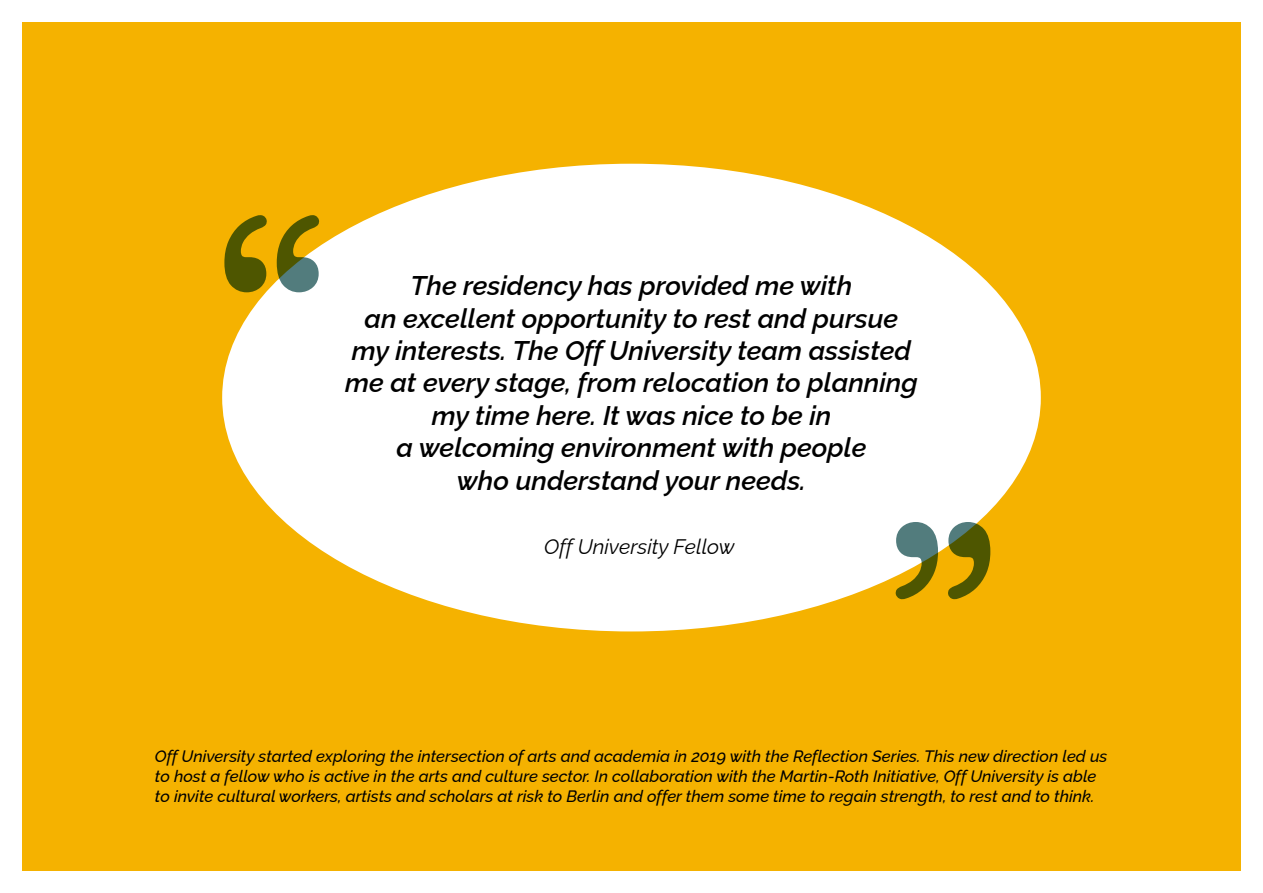
<style>
.page{position:relative;width:1263px;height:893px;background:#fff}
.page>*{position:absolute;margin:0;border:0;box-sizing:border-box;transform-origin:0 0}
.t1{font:288.15px "Fraunces 72 pt Super Soft";color:#336566}
.t2{font:italic 600 27px/32.4px "Raleway";color:#000;text-align:center}
.t3{font:italic 21px "Raleway";color:#000}
.t4{font:italic 500 16.5px/19.8px "Raleway";color:#000}
</style>
<div class="page">
<div style="left:22px;top:22px;width:1219px;height:849px;background:#f5b200"></div>
<div style="left:222px;top:164px;width:819px;height:467px;background:#fff;border-radius:50%"></div>
<h1 class="t1" style="left:218px;top:124px;width:111px">“</h1>
<p class="t2" style="left:345px;top:267px;width:574px">The residency has provided me with<br>an excellent opportunity to rest and pursue my interests. The Off University team assisted me at every stage, from relocation to planning my time here. It was nice to be in<br>a welcoming environment with people<br>who understand your needs.</p>
<p class="t3" style="left:544px;top:530px;width:192px">Off University Fellow</p>
<h1 class="t1" style="left:997px;top:690px;width:111px;rotate:-180deg">“</h1>
<p class="t4" style="left:155px;top:744px;width:954px">Off University started exploring the intersection of arts and academia in 2019 with the Reflection Series. This new direction led us to host a fellow who is active in the arts and culture sector. In collaboration with the Martin-Roth Initiative, Off University is able to invite cultural workers, artists and scholars at risk to Berlin and offer them some time to regain strength, to rest and to think.</p>
</div>
